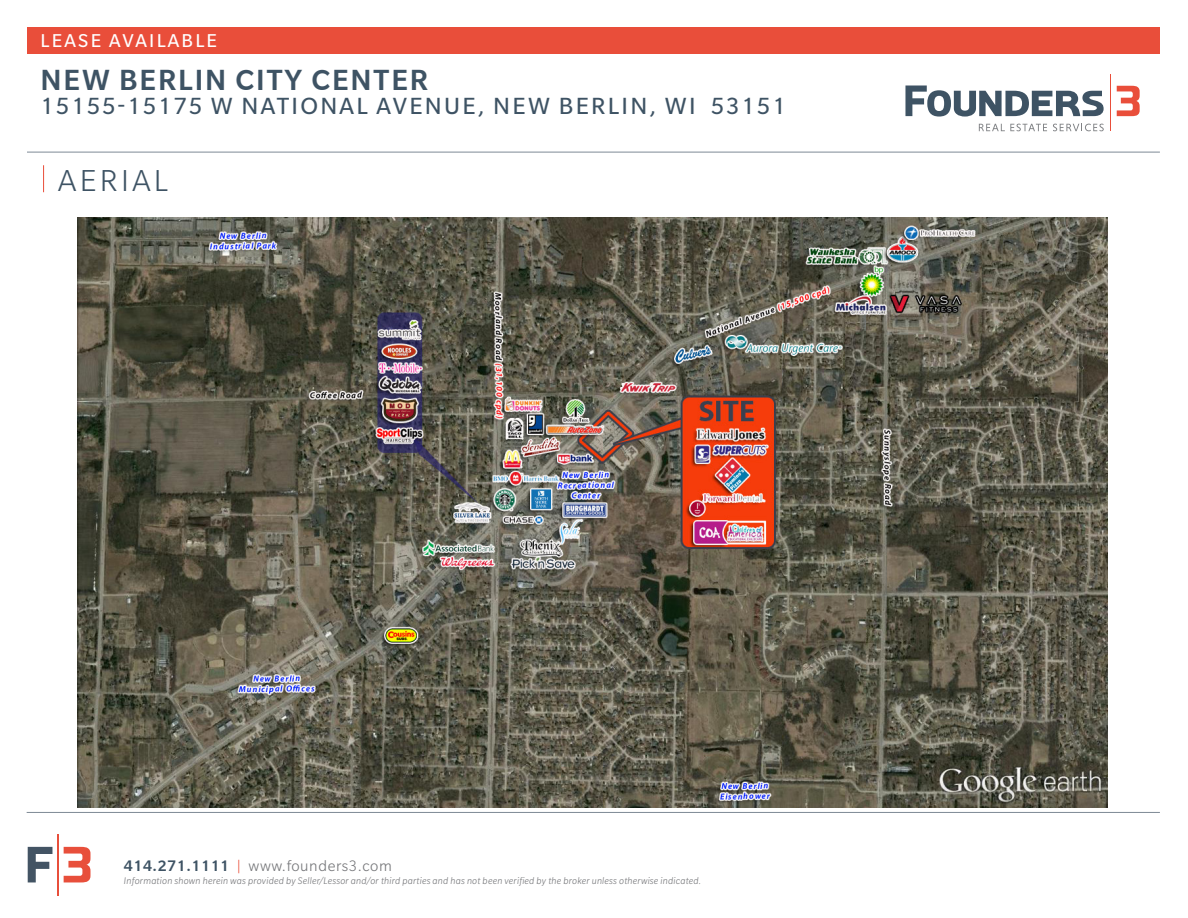
<style>
.page{position:relative;width:1188px;height:918px;background:#fff}
.page>*{position:absolute;margin:0;border:0;box-sizing:border-box;transform-origin:0 0}
.t1{font:300 33px "Slate Pro";letter-spacing:.1em;color:#3e5364}
.t2{font:500 31.5px "Slate Pro";letter-spacing:.06em;color:#3e5364}
.t3{font:25.5px "Slate Pro";letter-spacing:.09em;color:#3e5364}
.t4{font:20.25px "Slate Pro";letter-spacing:.11em;color:#fff}
.t5{font:300 16.5px "Slate Pro";letter-spacing:.035em;color:#757679}
.t6{font:italic 300 10.5px "Slate Pro";letter-spacing:.02em;color:#757679}
.s1{font-weight:500;color:#3e5364}
.s2{color:#e94e3a}
</style>
<div class="page">
<hr style="left:1110px;top:75px;width:1px;height:56px;background:#e94e3a">
<svg style="left:905px;top:86px;width:199px;height:31px"></svg>
<svg style="left:1117px;top:86px;width:23px;height:30px"></svg>
<svg style="left:979px;top:124px;width:68px;height:7px"></svg>
<svg style="left:1053px;top:124px;width:51px;height:7px"></svg>
<hr style="left:27px;top:152px;width:1133px;height:1px;background:#7d8995">
<div style="left:27px;top:27px;width:1133px;height:27px;background:#e94e3a"></div>
<hr style="left:58px;top:834px;width:1px;height:61px;background:#e84f3b">
<svg style="left:28px;top:847px;width:24px;height:35px"></svg>
<svg style="left:64px;top:847px;width:26px;height:35px"></svg>
<hr style="left:27px;top:812px;width:1133px;height:1px;background:#7d8995">
<svg style="left:43px;top:165px;width:1px;height:27px"></svg>
<img style="left:77px;top:218px;width:1031px;height:590px">
<p class="t4" style="left:41px;top:30px;width:178px">LEASE AVAILABLE</p>
<p class="t2" style="left:41px;top:60px;width:389px">NEW BERLIN CITY CENTER</p>
<p class="t3" style="left:41px;top:93px;width:747px">15155-15175 W NATIONAL AVENUE, NEW BERLIN, WI 53151</p>
<p class="t1" style="left:58px;top:164px;width:111px">AERIAL</p>
<p class="t5" style="left:124px;top:857px;width:270px"><span class="s1">414.271.1111</span> <span class="s2">|</span> www.founders3.com</p>
<p class="t6" style="left:124px;top:875px;width:579px">Information shown herein was provided by Seller/Lessor and/or third parties and has not been verified by the broker unless otherwise indicated.</p>
</div>
